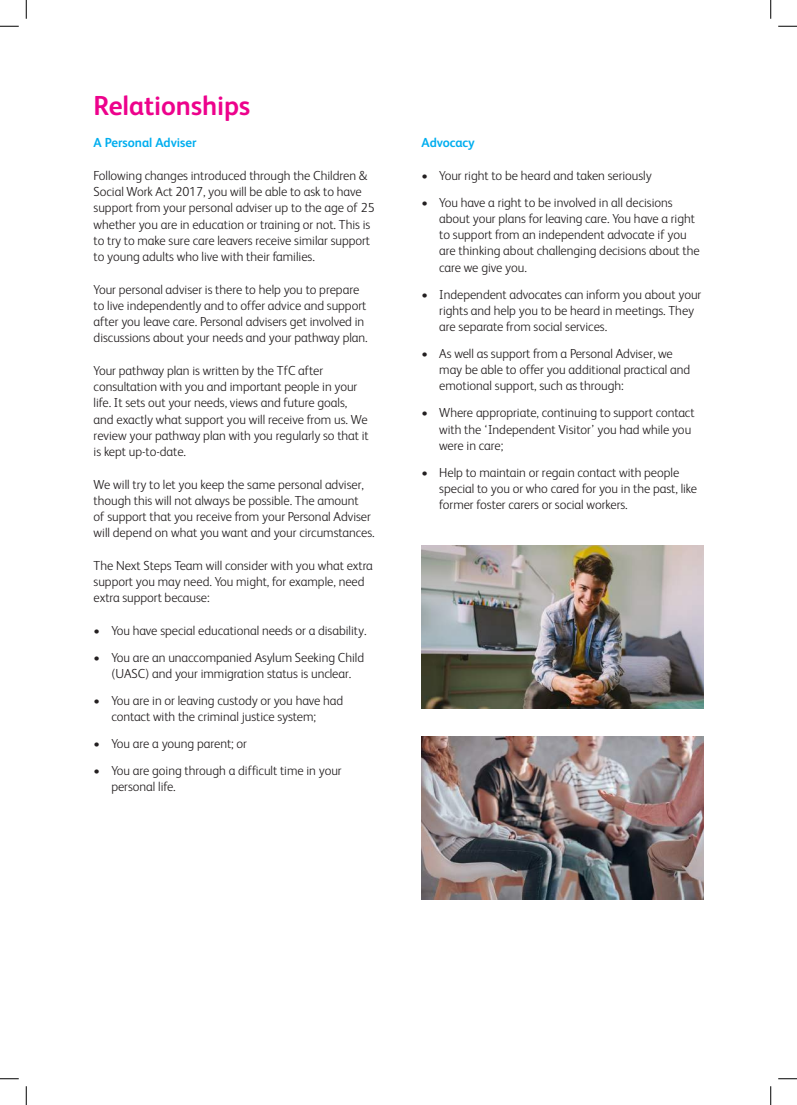
<style>
.page{position:relative;width:797px;height:1105px;background:#fff}
.page>*{position:absolute;margin:0;border:0;box-sizing:border-box;transform-origin:0 0}
.t1{font:700 27.5px "FS Albert";letter-spacing:-.005em;color:#ed028c}
.t2{font:300 13.12px/16.2px "FS Albert";letter-spacing:-.005em;color:#231f20}
.t3{font:700 13.12px "FS Albert";letter-spacing:-.005em;color:#00aeef}
</style>
<div class="page">
<img style="left:421px;top:545px;width:282px;height:163px">
<img style="left:421px;top:737px;width:282px;height:163px">
<svg style="left:0;top:25px;width:19px;height:2px"></svg>
<svg style="left:778px;top:25px;width:19px;height:2px"></svg>
<svg style="left:0;top:1078px;width:19px;height:1px"></svg>
<svg style="left:778px;top:1078px;width:19px;height:1px"></svg>
<svg style="left:25px;top:0;width:2px;height:19px"></svg>
<svg style="left:25px;top:1086px;width:2px;height:19px"></svg>
<svg style="left:770px;top:0;width:1px;height:19px"></svg>
<svg style="left:770px;top:1086px;width:1px;height:19px"></svg>
<h1 class="t1" style="left:94px;top:89px;width:158px">Relationships</h1>
<p class="t3" style="left:94px;top:135px;width:104px">A Personal Adviser</p>
<p class="t2" style="left:94px;top:167px;width:282px">Following changes introduced through the Children &amp; Social Work Act 2017, you will be able to ask to have support from your personal adviser up to the age of 25 whether you are in education or training or not. This is to try to make sure care leavers receive similar support to young adults who live with their families.</p>
<p class="t2" style="left:94px;top:281px;width:276px">Your personal adviser is there to help you to prepare to live independently and to offer advice and support after you leave care. Personal advisers get involved in discussions about your needs and your pathway plan.</p>
<p class="t2" style="left:94px;top:362px;width:277px">Your pathway plan is written by the TfC after consultation with you and important people in your life. It sets out your needs, views and future goals, and exactly what support you will receive from us. We review your pathway plan with you regularly so that it is kept up-to-date.</p>
<p class="t2" style="left:94px;top:476px;width:282px">We will try to let you keep the same personal adviser, though this will not always be possible. The amount<br>of support that you receive from your Personal Adviser will depend on what you want and your circumstances.</p>
<p class="t2" style="left:94px;top:557px;width:281px">The Next Steps Team will consider with you what extra support you may need. You might, for example, need extra support because:</p>
<p class="t2" style="left:94px;top:622px;width:274px">• You have special educational needs or a disability.</p>
<p class="t2" style="left:94px;top:649px;width:272px;text-align:center">• You are an unaccompanied Asylum Seeking Child (UASC) and your immigration status is unclear.</p>
<p class="t2" style="left:111px;top:692px;width:233px;text-indent:-18px">• You are in or leaving custody or you have had contact with the criminal justice system;</p>
<p class="t2" style="left:94px;top:735px;width:155px">• You are a young parent; or</p>
<p class="t2" style="left:111px;top:762px;width:232px;text-indent:-18px">• You are going through a difficult time in your personal life.</p>
<p class="t3" style="left:421px;top:135px;width:55px">Advocacy</p>
<p class="t2" style="left:421px;top:167px;width:232px">• Your right to be heard and taken seriously</p>
<p class="t2" style="left:439px;top:194px;width:262px;text-indent:-18px">• You have a right to be involved in all decisions about your plans for leaving care. You have a right to support from an independent advocate if you are thinking about challenging decisions about the care we give you.</p>
<p class="t2" style="left:439px;top:286px;width:263px;text-indent:-18px">• Independent advocates can inform you about your rights and help you to be heard in meetings. They are separate from social services.</p>
<p class="t2" style="left:439px;top:345px;width:252px;text-indent:-18px">• As well as support from a Personal Adviser, we may be able to offer you additional practical and emotional support, such as through:</p>
<p class="t2" style="left:439px;top:405px;width:257px;text-indent:-18px">• Where appropriate, continuing to support contact with the ‘Independent Visitor’ you had while you were in care;</p>
<p class="t2" style="left:439px;top:464px;width:259px;text-indent:-18px">• Help to maintain or regain contact with people special to you or who cared for you in the past, like former foster carers or social workers.</p>
</div>
